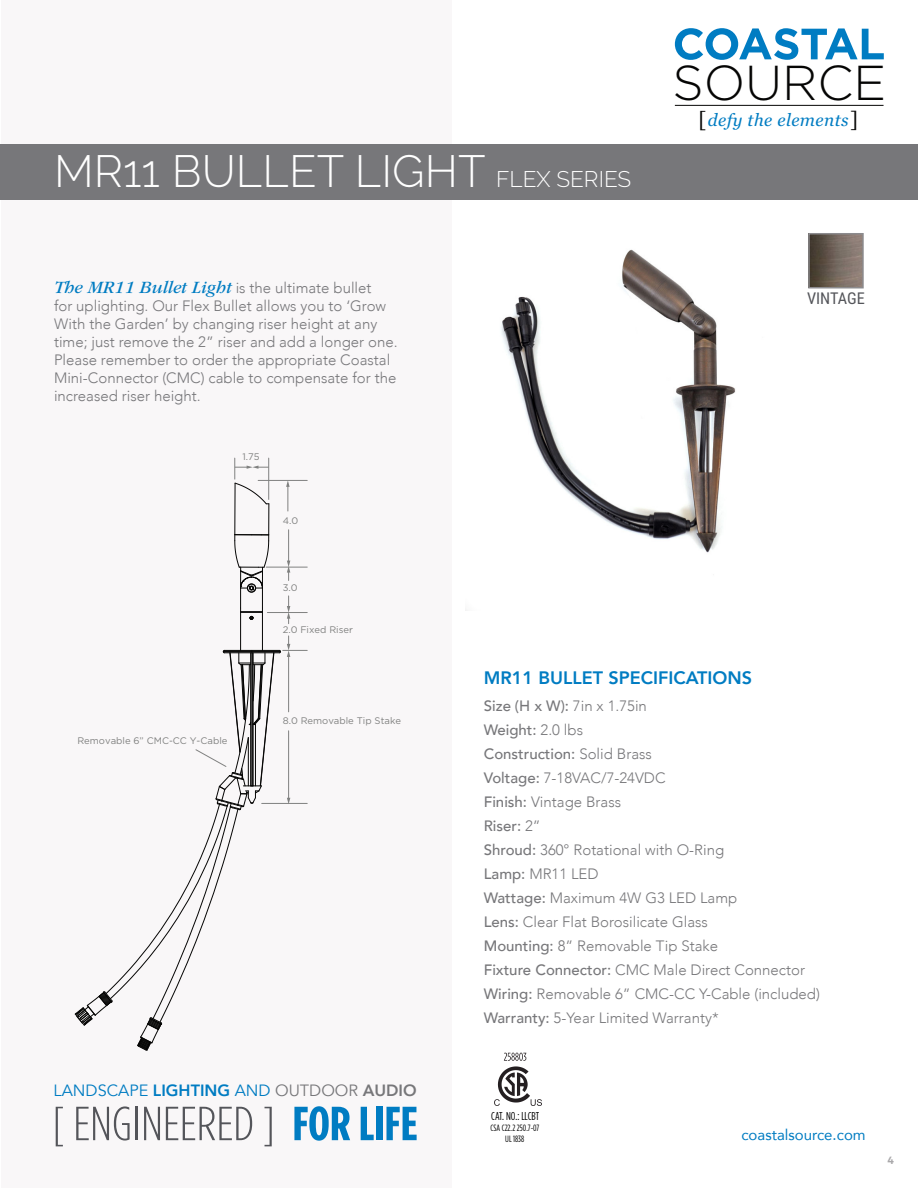
<style>
.page{position:relative;width:918px;height:1188px;background:#fff}
.page>*{position:absolute;margin:0;border:0;box-sizing:border-box;transform-origin:0 0}
.t1{font:300 49.05px "Gotham";color:#050504}
.Paragraph_Style_1{font:300 45px "Raleway";color:#fff}
.t2{font:21.75px "Georgia";color:#050504;scale:.89 1}
.t3{font:800 18px "Avenir";color:#007cc2}
.t4{font:italic 17.25px "Georgia";letter-spacing:.025em;color:#007cc2}
.t5{font:16.35px "Avenir";color:#007cc2}
.t6{font:16.35px "Roboto Condensed";letter-spacing:-.005em;color:#54555a}
.t7{font:300 15px/18px "Avenir";color:#77777a}
.t8{font:500 15px "Avenir";color:#77777a}
.t9{font:15px "Avenir";color:#007cc2}
.t10{font:condensed 11.4px "Gotham HTF";color:#000}
.t11{font:600 10.5px "Montserrat";color:#a9a8aa}
.t12{font:9.45px "Gotham";color:#808180}
.t13{font:condensed 9.15px/10.9px "Gotham HTF";color:#000;text-align:center}
.s1{font-size:22.5px}
.s2{font-family:"ITC Garamond Std";font-weight:400;font-style:italic;font-size:18px;color:#007cc2}
.s3{font-style:normal;font-size:21.75px;color:#050504}
.s4{font-weight:800}
.s5{color:#77777a}
.s6{font-weight:800;color:#77777a}
.s7{font-weight:300}
.s8{font-weight:500}
</style>
<div class="page">
<div style="left:1px;top:0;width:451px;height:1188px;background:#f9f7f8"></div>
<img style="left:465px;top:249px;width:357px;height:362px">
<div style="left:0;top:144px;width:918px;height:55px;background:#77777a"></div>
<svg style="left:675px;top:28px;width:209px;height:32px"></svg>
<hr style="left:675px;top:105px;width:209px;height:1px;background:#050504">
<svg style="left:56px;top:1107px;width:7px;height:39px"></svg>
<svg style="left:76px;top:1106px;width:54px;height:35px"></svg>
<hr style="left:136px;top:1107px;width:2px;height:33px;background:#54555a">
<svg style="left:144px;top:1107px;width:16px;height:33px"></svg>
<svg style="left:166px;top:1107px;width:86px;height:33px"></svg>
<svg style="left:265px;top:1107px;width:7px;height:39px"></svg>
<svg style="left:294px;top:1106px;width:56px;height:35px"></svg>
<svg style="left:361px;top:1107px;width:13px;height:33px"></svg>
<div style="left:376px;top:1107px;width:7px;height:33px;background:#007cc2"></div>
<svg style="left:386px;top:1107px;width:31px;height:33px"></svg>
<img style="left:811px;top:236px;width:50px;height:49px">
<div style="left:808px;top:233px;width:56px;height:55px;border:2px solid #8c8b8e"></div>
<svg style="left:494px;top:1053px;width:48px;height:53px"></svg>
<hr style="left:234px;top:483px;width:1px;height:52px;background:#050504">
<hr style="left:268px;top:504px;width:1px;height:31px;background:#050504">
<svg style="left:234px;top:534px;width:35px;height:86px"></svg>
<hr style="left:240px;top:612px;width:1px;height:38px;background:#050504">
<hr style="left:262px;top:612px;width:1px;height:38px;background:#050504">
<svg style="left:234px;top:458px;width:35px;height:47px"></svg>
<hr style="left:268px;top:458px;width:1px;height:41px;background:#808180">
<svg style="left:286px;top:481px;width:4px;height:30px"></svg>
<hr style="left:258px;top:480px;width:49px;height:1px;background:#808180">
<hr style="left:288px;top:530px;width:1px;height:32px;background:#808180">
<hr style="left:266px;top:567px;width:41px;height:1px;background:#808180">
<svg style="left:287px;top:561px;width:3px;height:19px"></svg>
<hr style="left:267px;top:612px;width:40px;height:1px;background:#808180">
<svg style="left:287px;top:596px;width:3px;height:28px"></svg>
<svg style="left:74px;top:636px;width:233px;height:415px"></svg>
<p class="Paragraph_Style_1" style="left:54px;top:145px;width:579px">MR11 BULLET LIGHT <span class="s1">FLEX SERIES</span></p>
<p class="t7" style="left:54px;top:279px;width:345px"><span class="s2">The MR11 Bullet Light</span> is the ultimate bullet<br>for uplighting. Our Flex Bullet allows you to ‘Grow With the Garden’ by changing riser height at any time; just remove the 2” riser and add a longer one.<br>Please remember to order the appropriate Coastal Mini-Connector (CMC) cable to compensate for the increased riser height.</p>
<p class="t12" style="left:243px;top:451px;width:19px">1.75</p>
<p class="t12" style="left:283px;top:514px;width:17px">4.0</p>
<p class="t12" style="left:283px;top:581px;width:16px">3.0</p>
<p class="t12" style="left:283px;top:623px;width:72px">2.0 Fixed Riser</p>
<p class="t1" style="left:672px;top:56px;width:215px">SOURCE</p>
<p class="t2" style="left:858px;top:137px;width:10px;rotate:-180deg">[</p>
<p class="t4" style="left:699px;top:108px;width:151px"><span class="s3">[</span>defy the elements</p>
<p class="t6" style="left:807px;top:286px;width:59px">VINTAGE</p>
<p class="t12" style="left:77px;top:735px;width:152px">Removable 6” CMC-CC Y-Cable</p>
<p class="t12" style="left:283px;top:714px;width:120px">8.0 Removable Tip Stake</p>
<p class="t5" style="left:54px;top:1081px;width:365px">LANDSCAPE <span class="s4">LIGHTING</span> AND <span class="s5">OUTDOOR</span> <span class="s6">AUDIO</span></p>
<p class="t3" style="left:484px;top:664px;width:270px">MR11 BULLET SPECIFICATIONS</p>
<p class="t8" style="left:484px;top:693px;width:165px">Size (H x W): <span class="s7">7in x 1.75in</span></p>
<p class="t8" style="left:484px;top:717px;width:101px">Weight: <span class="s7">2.0 lbs</span></p>
<p class="t8" style="left:484px;top:741px;width:170px">Construction: <span class="s7">Solid Brass</span></p>
<p class="t7" style="left:484px;top:769px;width:183px"><span class="s8">Voltage:</span> 7-18VAC/7-24VDC</p>
<p class="t7" style="left:484px;top:793px;width:139px"><span class="s8">Finish:</span> Vintage Brass</p>
<p class="t8" style="left:484px;top:813px;width:58px">Riser: <span class="s7">2”</span></p>
<p class="t7" style="left:484px;top:841px;width:242px"><span class="s8">Shroud:</span> 360° Rotational with O-Ring</p>
<p class="t7" style="left:484px;top:865px;width:116px"><span class="s8">Lamp:</span> MR11 LED</p>
<p class="t7" style="left:484px;top:889px;width:255px"><span class="s8">Wattage:</span> Maximum 4W G3 LED Lamp</p>
<p class="t7" style="left:484px;top:913px;width:226px"><span class="s8">Lens:</span> Clear Flat Borosilicate Glass</p>
<p class="t7" style="left:484px;top:937px;width:236px"><span class="s8">Mounting:</span> 8” Removable Tip Stake</p>
<p class="t7" style="left:484px;top:961px;width:323px"><span class="s8">Fixture Connector:</span> CMC Male Direct Connector</p>
<p class="t7" style="left:484px;top:985px;width:338px"><span class="s8">Wiring:</span> Removable 6” CMC-CC Y-Cable (included)</p>
<p class="t7" style="left:484px;top:1009px;width:236px"><span class="s8">Warranty:</span> 5-Year Limited Warranty*</p>
<p class="t10" style="left:491px;top:1110px;width:49px">CAT. NO.: LLCBT</p>
<p class="t13" style="left:490px;top:1122px;width:50px">CSA C22.2 250.7-07<br>UL 1838</p>
<p class="t9" style="left:741px;top:1123px;width:126px">coastalsource.com</p>
<p class="t11" style="left:888px;top:1152px;width:8px">4</p>
</div>
